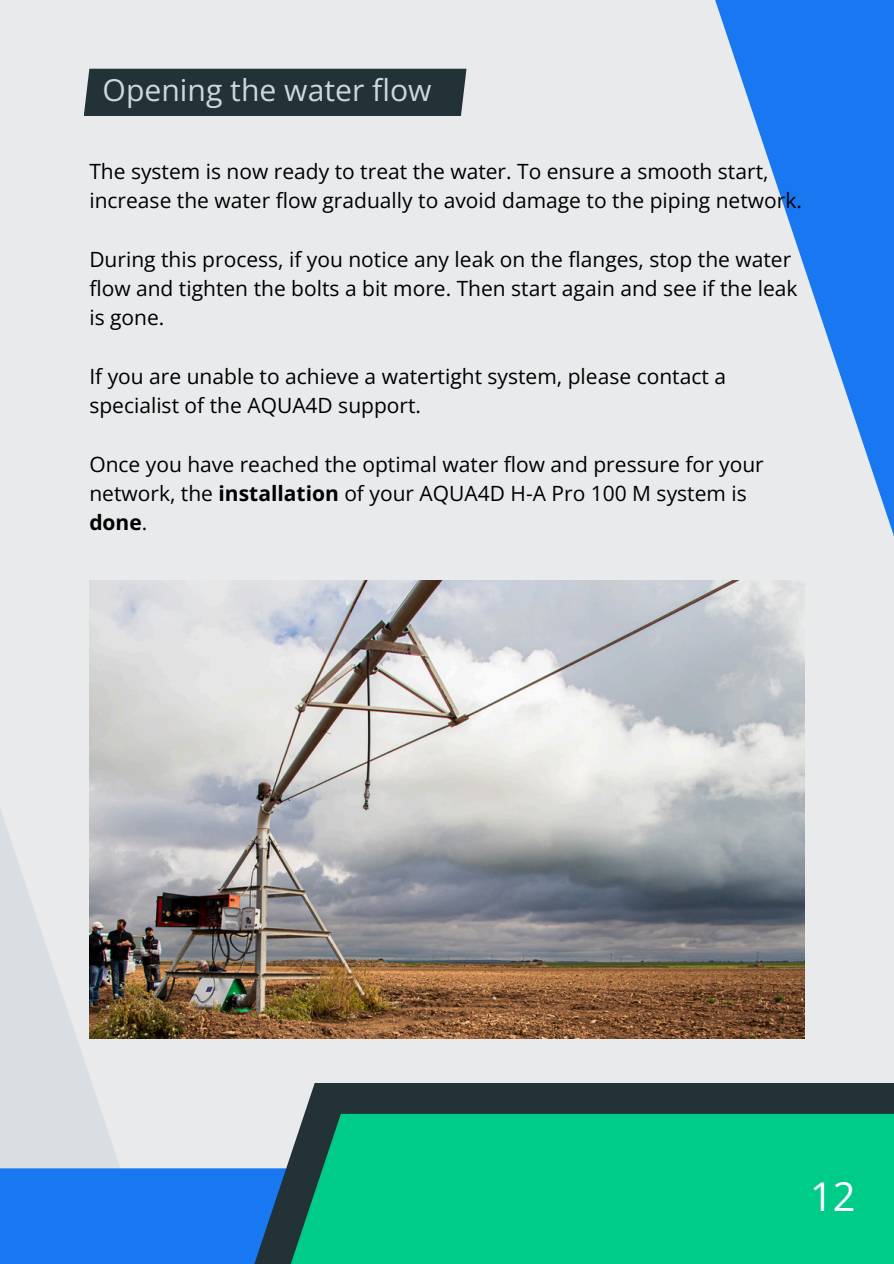
<style>
.page{position:relative;width:894px;height:1264px;background:#fff}
.page>*{position:absolute;margin:0;border:0;box-sizing:border-box;transform-origin:0 0}
.t1{font:39.75px "Open Sans";color:#fff}
.t2{font:30.15px "Open Sans";color:#ced7db}
.t3{font:21px/29.2px "Open Sans";color:#000}
.s1{font-weight:700}
</style>
<div class="page">
<div style="left:0;top:0;width:893px;height:1263px;background:#e8eaeb"></div>
<div style="left:0;top:535px;width:336px;height:728px;background:linear-gradient(to right,#e2e6e7,#eaecec)"></div>
<div style="left:0;top:1168px;width:711px;height:95px;background:#1778f2"></div>
<svg style="left:249px;top:1082px;width:644px;height:181px;fill:#223237"></svg>
<div style="left:275px;top:1113px;width:618px;height:150px;background:#00cc8a"></div>
<svg style="left:715px;top:0;width:178px;height:533px"></svg>
<div style="left:84px;top:69px;width:382px;height:47px;background:#223237"></div>
<img style="left:89px;top:580px;width:715px;height:458px">
<p class="t2" style="left:102px;top:69px;width:330px">Opening the water flow</p>
<p class="t3" style="left:89px;top:156px;width:714px">The system is now ready to treat the water. To ensure a smooth start, increase the water flow gradually to avoid damage to the piping network.</p>
<p class="t3" style="left:89px;top:244px;width:709px">During this process, if you notice any leak on the flanges, stop the water flow and tighten the bolts a bit more. Then start again and see if the leak is gone.</p>
<p class="t3" style="left:89px;top:361px;width:638px">If you are unable to achieve a watertight system, please contact a specialist of the AQUA4D support.</p>
<p class="t3" style="left:89px;top:449px;width:675px">Once you have reached the optimal water flow and pressure for your network, the <span class="s1">installation</span> of your AQUA4D H-A Pro 100 M system is <span class="s1">done</span>.</p>
<h1 class="t1" style="left:809px;top:1168px;width:47px">12</h1>
</div>
